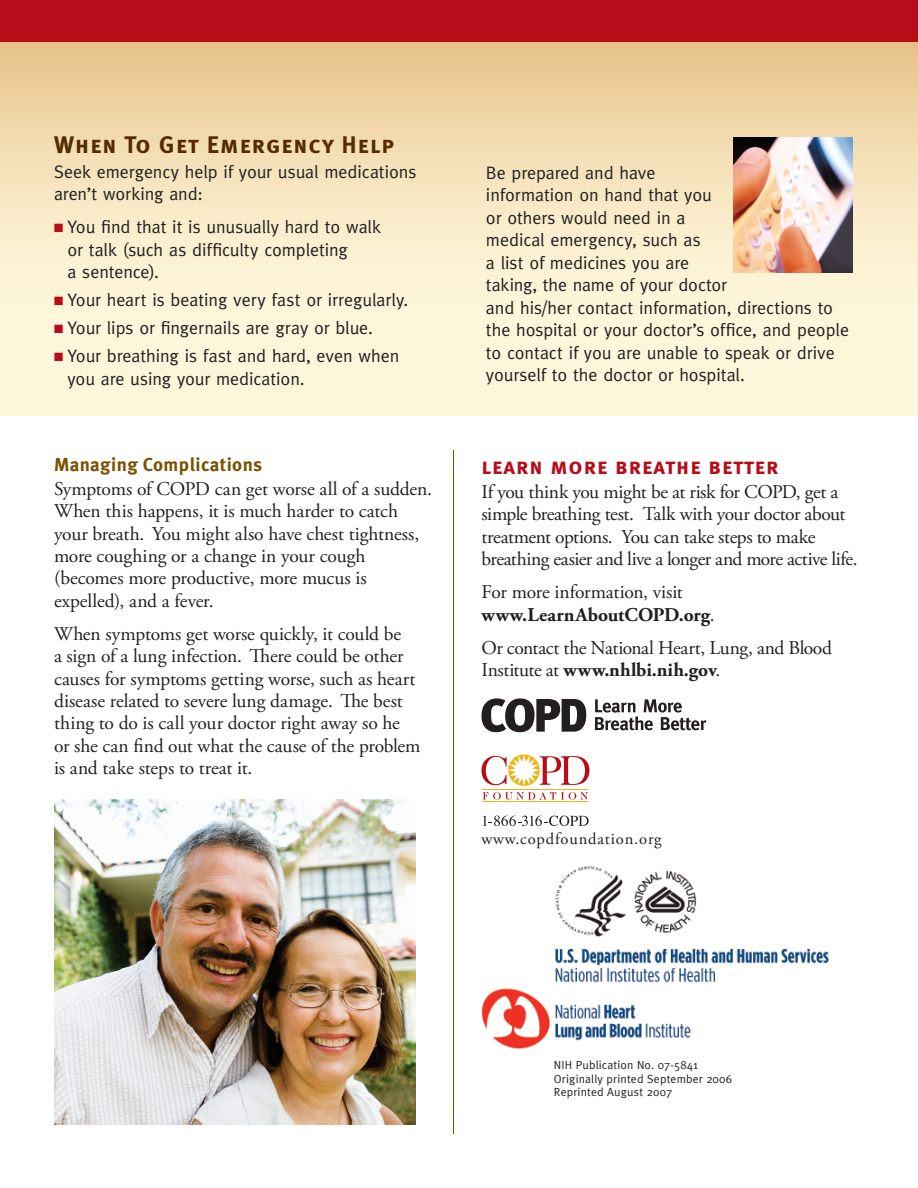
<style>
.page{position:relative;width:918px;height:1188px;background:#fff}
.page>*{position:absolute;margin:0;border:0;box-sizing:border-box;transform-origin:0 0}
.t1{font:24px "Meta Bold Caps";letter-spacing:.05em;color:#552b00}
.t2{font:22.5px "Meta Bold Caps";letter-spacing:.05em;color:#b50e1a}
.t3{font:19.5px/22.4px "Adobe Garamond Pro";letter-spacing:-.015em;color:#231f20}
.t4{font:700 18.75px "Meta";letter-spacing:.025em;color:#795100}
.t5{font:18px/22.5px "Meta";letter-spacing:-.005em;color:#231f20}
.t6{font:16.5px "Adobe Garamond Pro";letter-spacing:.05em;color:#231f20}
.t7{font:11.85px/14px "Meta";letter-spacing:.015em;color:#231f20}
.s1{color:#b50e1a}
.s2{font-weight:700}
</style>
<div class="page">
<img style="left:481px;top:865px;width:348px;height:184px">
<hr style="left:453px;top:450px;width:1px;height:684px;background:#795100">
<svg style="left:481px;top:698px;width:105px;height:34px"></svg>
<svg style="left:595px;top:699px;width:111px;height:32px"></svg>
<div style="left:549px;top:1045px;width:154px;height:52px;background:#fff"></div>
<img style="left:54px;top:799px;width:362px;height:326px">
<svg style="left:0;top:42px;width:918px;height:374px;background:#f7e6c2"></svg>
<img style="left:733px;top:138px;width:120px;height:135px">
<div style="left:0;top:0;width:918px;height:42px;background:#b50e1a"></div>
<svg style="left:481px;top:754px;width:108px;height:32px"></svg>
<hr style="left:483px;top:789px;width:105px;height:1px;background:#efb211">
<hr style="left:483px;top:802px;width:105px;height:1px;background:#efb211">
<svg style="left:483px;top:792px;width:105px;height:8px"></svg>
<svg style="left:483px;top:815px;width:106px;height:11px"></svg>
<p class="t1" style="left:54px;top:131px;width:342px">When To Get Emergency Help</p>
<p class="t5" style="left:54px;top:162px;width:364px">Seek emergency help if your usual medications aren’t working and:</p>
<p class="t5" style="left:67px;top:217px;width:315px;text-indent:-13px"><span class="s1">■</span> You find that it is unusually hard to walk or talk (such as difficulty completing<br>a sentence).</p>
<p class="t5" style="left:54px;top:290px;width:356px"><span class="s1">■</span> Your heart is beating very fast or irregularly.</p>
<p class="t5" style="left:54px;top:318px;width:320px"><span class="s1">■</span> Your lips or fingernails are gray or blue.</p>
<p class="t5" style="left:67px;top:346px;width:333px;text-indent:-13px"><span class="s1">■</span> Your breathing is fast and hard, even when you are using your medication.</p>
<p class="t4" style="left:54px;top:457px;width:210px">Managing Complications</p>
<p class="t3" style="left:54px;top:479px;width:379px">Symptoms of COPD can get worse all of a sudden.<br>When this happens, it is much harder to catch your breath. You might also have chest tightness, more coughing or a change in your cough (becomes more productive, more mucus is expelled), and a fever.</p>
<p class="t3" style="left:54px;top:624px;width:368px">When symptoms get worse quickly, it could be<br>a sign of a lung infection. There could be other causes for symptoms getting worse, such as heart disease related to severe lung damage. The best thing to do is call your doctor right away so he<br>or she can find out what the cause of the problem is and take steps to treat it.</p>
<p class="t5" style="left:486px;top:162px;width:365px">Be prepared and have<br>information on hand that you<br>or others would need in a<br>medical emergency, such as<br>a list of medicines you are<br>taking, the name of your doctor<br>and his/her contact information, directions to the hospital or your doctor’s office, and people to contact if you are unable to speak or drive yourself to the doctor or hospital.</p>
<p class="t2" style="left:482px;top:453px;width:298px">learn more breathe better</p>
<p class="t3" style="left:482px;top:482px;width:378px">If you think you might be at risk for COPD, get a simple breathing test. Talk with your doctor about treatment options. You can take steps to make breathing easier and live a longer and more active life.</p>
<p class="t3" style="left:482px;top:582px;width:235px">For more information, visit <span class="s2">www.LearnAboutCOPD.org</span>.</p>
<p class="t3" style="left:482px;top:638px;width:352px">Or contact the National Heart, Lung, and Blood<br>Institute at <span class="s2">www.nhlbi.nih.gov</span>.</p>
<p class="t6" style="left:481px;top:832px;width:182px">www.copdfoundation.org</p>
<p class="t7" style="left:554px;top:1058px;width:180px">NIH Publication No. 07-5841<br>Originally printed September 2006<br>Reprinted August 2007</p>
</div>
